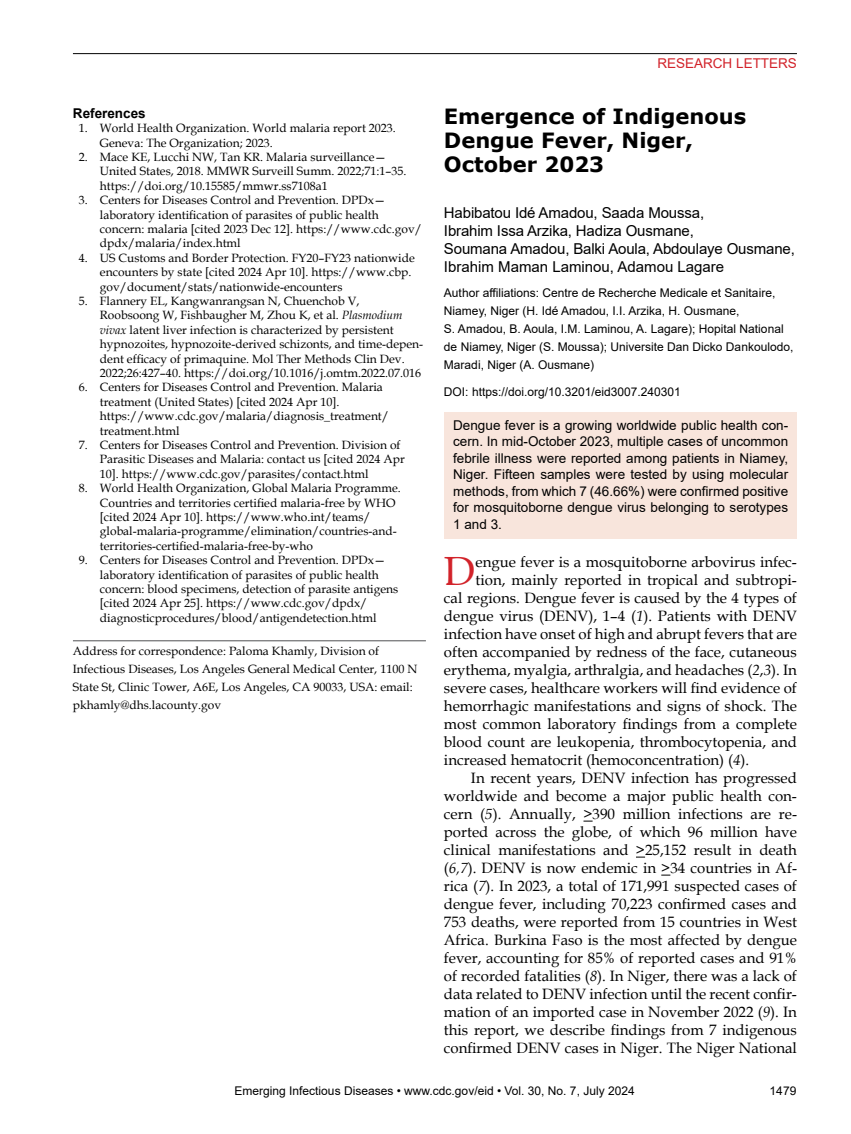
<style>
.page{position:relative;width:851px;height:1134px;background:#fff}
.page>*{position:absolute;margin:0;border:0;box-sizing:border-box;transform-origin:0 0}
.t1{font:40.8px "Book Antiqua";color:#d2232a}
.t2{font:700 21px/24px "Verdana";color:#000}
.t3{font:15px "Book Antiqua";color:#000}
.t4{font:15px/18px "Arial";letter-spacing:-.01em;color:#000}
.t5{font:13.5px/16.5px "Arial";color:#000;text-align:justify}
.t6{font:13.5px "Arial";color:#d2232a}
.t7{font:700 13.5px "Arial";color:#000}
.t8{font:12px/14.4px "Book Antiqua";color:#000}
.t9{font:12px/18px "Arial";color:#000}
.s1{font-style:italic}
</style>
<div class="page">
<hr style="left:73px;top:53px;width:723px;height:1px;background:#000">
<hr style="left:73px;top:640px;width:353px;height:1px;background:#636466">
<div style="left:444px;top:413px;width:352px;height:126px;background:#f8e5dc"></div>
<p class="t6" style="left:657px;top:54px;width:141px">RESEARCH LETTERS</p>
<h2 class="t2" style="left:444px;top:104px;width:304px">Emergence of Indigenous<br>Dengue Fever, Niger,<br>October 2023</h2>
<p class="t4" style="left:444px;top:204px;width:352px">Habibatou Idé Amadou, Saada Moussa,<br>Ibrahim Issa Arzika, Hadiza Ousmane,<br>Soumana Amadou, Balki Aoula, Abdoulaye Ousmane, Ibrahim Maman Laminou, Adamou Lagare</p>
<p class="t9" style="left:444px;top:284px;width:351px">Author affiliations: Centre de Recherche Medicale et Sanitaire, Niamey, Niger (H. Idé Amadou, I.I. Arzika, H. Ousmane,<br>S. Amadou, B. Aoula, I.M. Laminou, A. Lagare); Hopital National de Niamey, Niger (S. Moussa); Universite Dan Dicko Dankoulodo, Maradi, Niger (A. Ousmane)</p>
<p class="t9" style="left:444px;top:383px;width:238px">DOI: https://doi.org/10.3201/eid3007.240301</p>
<p class="t7" style="left:73px;top:104px;width:74px">References</p>
<p class="t8" style="left:100px;top:121px;width:297px;text-indent:-21px">1. World Health Organization. World malaria report 2023.<br>Geneva: The Organization; 2023.</p>
<p class="t8" style="left:100px;top:149px;width:308px;text-indent:-21px">2. Mace KE, Lucchi NW, Tan KR. Malaria surveillance—<br>United States, 2018. MMWR Surveill Summ. 2022;71:1–35. https://doi.org/10.15585/mmwr.ss7108a1</p>
<p class="t8" style="left:100px;top:193px;width:324px;text-indent:-21px">3. Centers for Diseases Control and Prevention. DPDx— laboratory identification of parasites of public health concern: malaria [cited 2023 Dec 12]. https://www.cdc.gov/ dpdx/malaria/index.html</p>
<p class="t8" style="left:100px;top:250px;width:316px;text-indent:-21px">4. US Customs and Border Protection. FY20–FY23 nationwide encounters by state [cited 2024 Apr 10]. https://www.cbp. gov/document/stats/nationwide-encounters</p>
<p class="t8" style="left:100px;top:293px;width:324px;text-indent:-21px">5. Flannery EL, Kangwanrangsan N, Chuenchob V,<br>Roobsoong W, Fishbaugher M, Zhou K, et al. <span class="s1">Plasmodium vivax</span> latent liver infection is characterized by persistent hypnozoites, hypnozoite-derived schizonts, and time-depen&shy;dent efficacy of primaquine. Mol Ther Methods Clin Dev.<br>2022;26:427–40. https://doi.org/10.1016/j.omtm.2022.07.016</p>
<p class="t8" style="left:100px;top:380px;width:291px;text-indent:-21px">6. Centers for Diseases Control and Prevention. Malaria treatment (United States) [cited 2024 Apr 10]. https://www.cdc.gov/malaria/diagnosis_treatment/ treatment.html</p>
<p class="t8" style="left:100px;top:437px;width:306px;text-indent:-21px">7. Centers for Diseases Control and Prevention. Division of<br>Parasitic Diseases and Malaria: contact us [cited 2024 Apr<br>10]. https://www.cdc.gov/parasites/contact.html</p>
<p class="t8" style="left:100px;top:481px;width:302px;text-indent:-21px">8. World Health Organization, Global Malaria Programme.<br>Countries and territories certified malaria-free by WHO [cited 2024 Apr 10]. https://www.who.int/teams/ global-malaria-programme/elimination/countries-and&shy;territories-certified-malaria-free-by-who</p>
<p class="t8" style="left:100px;top:553px;width:300px;text-indent:-21px">9. Centers for Diseases Control and Prevention. DPDx— laboratory identification of parasites of public health concern: blood specimens, detection of parasite antigens [cited 2024 Apr 25]. https://www.cdc.gov/dpdx/ diagnosticprocedures/blood/antigendetection.html</p>
<p class="t8" style="left:73px;top:641px;width:346px;line-height:18px">Address for correspondence: Paloma Khamly, Division of Infectious Diseases, Los Angeles General Medical Center, 1100 N State St, Clinic Tower, A6E, Los Angeles, CA 90033, USA: email: pkhamly@dhs.lacounty.gov</p>
<p class="t5" style="left:453px;top:417px;width:336px">Dengue fever is a growing worldwide public health con&shy;cern. In mid-October 2023, multiple cases of uncommon febrile illness were reported among patients in Niamey, Niger. Fifteen samples were tested by using molecular methods, from which 7 (46.66%) were confirmed positive for mosquitoborne dengue virus belonging to serotypes 1 and 3.</p>
<h1 class="t1" style="left:444px;top:543px;width:33px">D</h1>
<p class="t3" style="left:475px;top:552px;width:323px">engue fever is a mosquitoborne arbovirus infec-</p>
<p class="t3" style="left:475px;top:570px;width:323px">tion, mainly reported in tropical and subtropi-</p>
<p class="t3" style="left:444px;top:588px;width:354px">cal regions. Dengue fever is caused by the 4 types of</p>
<p class="t3" style="left:444px;top:606px;width:354px">dengue virus (DENV), 1–4 (<span class="s1">1</span>). Patients with DENV</p>
<p class="t3" style="left:444px;top:624px;width:354px">infection have onset of high and abrupt fevers that are</p>
<p class="t3" style="left:444px;top:642px;width:354px">often accompanied by redness of the face, cutaneous</p>
<p class="t3" style="left:444px;top:660px;width:354px">erythema, myalgia, arthralgia, and headaches (<span class="s1">2</span>,<span class="s1">3</span>). In</p>
<p class="t3" style="left:444px;top:678px;width:354px">severe cases, healthcare workers will find evidence of</p>
<p class="t3" style="left:444px;top:696px;width:354px">hemorrhagic manifestations and signs of shock. The</p>
<p class="t3" style="left:444px;top:714px;width:354px">most common laboratory findings from a complete</p>
<p class="t3" style="left:444px;top:732px;width:354px">blood count are leukopenia, thrombocytopenia, and</p>
<p class="t3" style="left:444px;top:750px;width:307px">increased hematocrit (hemoconcentration) (<span class="s1">4</span>).</p>
<p class="t3" style="left:471px;top:768px;width:327px">In recent years, DENV infection has progressed</p>
<p class="t3" style="left:444px;top:786px;width:354px">worldwide and become a major public health con-</p>
<p class="t3" style="left:444px;top:804px;width:354px">cern (<span class="s1">5</span>). Annually, &gt;390 million infections are re-</p>
<p class="t3" style="left:444px;top:822px;width:354px">ported across the globe, of which 96 million have</p>
<p class="t3" style="left:444px;top:840px;width:354px">clinical manifestations and &gt;25,152 result in death</p>
<p class="t3" style="left:444px;top:858px;width:354px">(<span class="s1">6,7</span>). DENV is now endemic in &gt;34 countries in Af-</p>
<p class="t3" style="left:444px;top:876px;width:354px">rica (<span class="s1">7</span>). In 2023, a total of 171,991 suspected cases of</p>
<p class="t3" style="left:444px;top:894px;width:354px">dengue fever, including 70,223 confirmed cases and</p>
<p class="t3" style="left:444px;top:912px;width:354px">753 deaths, were reported from 15 countries in West</p>
<p class="t3" style="left:444px;top:930px;width:354px">Africa. Burkina Faso is the most affected by dengue</p>
<p class="t3" style="left:444px;top:948px;width:354px">fever, accounting for 85% of reported cases and 91%</p>
<p class="t3" style="left:444px;top:966px;width:354px">of recorded fatalities (<span class="s1">8</span>). In Niger, there was a lack of</p>
<p class="t3" style="left:444px;top:984px;width:354px">data related to DENV infection until the recent confir-</p>
<p class="t3" style="left:444px;top:1002px;width:354px">mation of an imported case in November 2022 (<span class="s1">9</span>). In</p>
<p class="t3" style="left:444px;top:1020px;width:354px">this report, we describe findings from 7 indigenous</p>
<p class="t3" style="left:444px;top:1038px;width:354px">confirmed DENV cases in Niger. The Niger National</p>
<p class="t9" style="left:234px;top:1082px;width:401px">Emerging Infectious Diseases • www.cdc.gov/eid • Vol. 30, No. 7, July 2024</p>
<p class="t9" style="left:769px;top:1082px;width:28px">1479</p>
</div>
